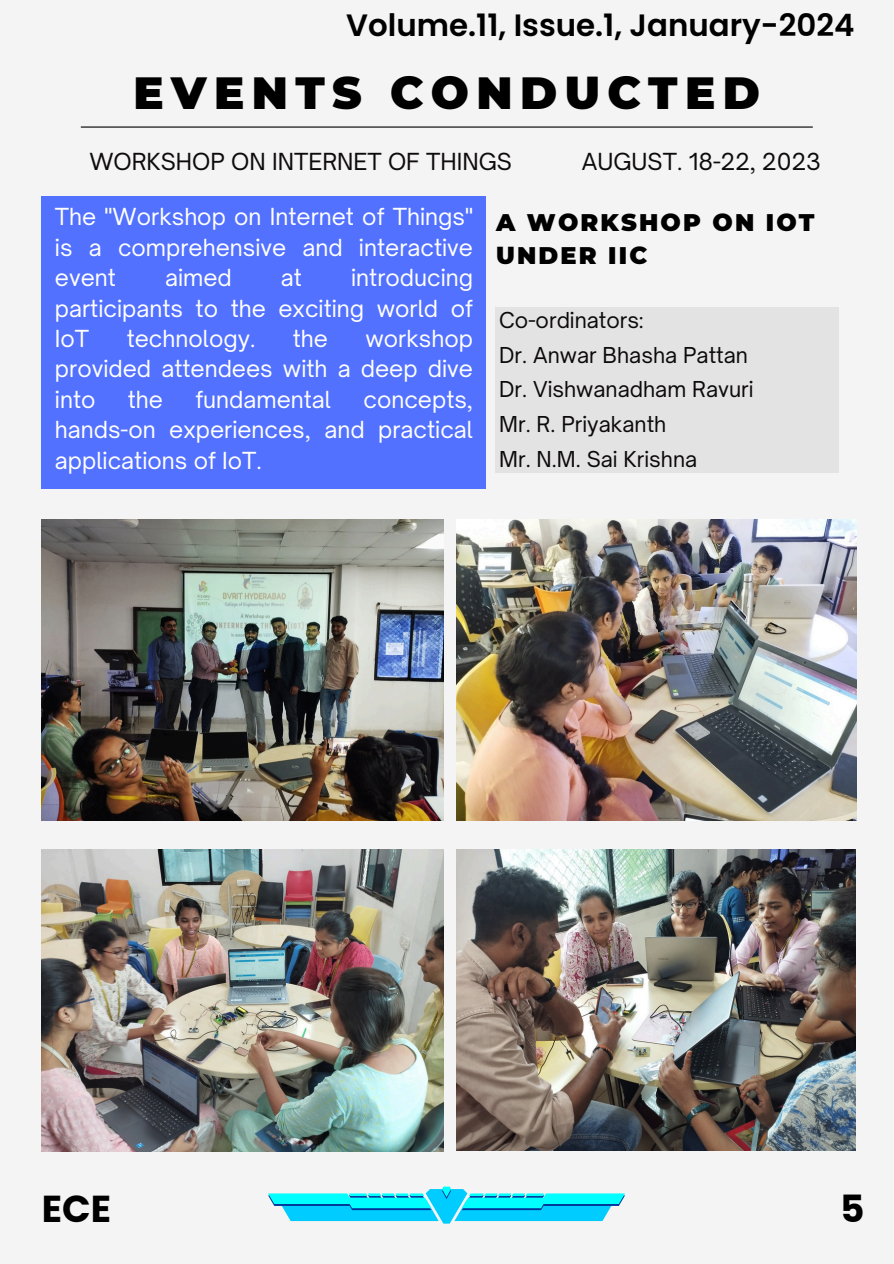
<style>
.page{position:relative;width:894px;height:1264px;background:#fff}
.page>*{position:absolute;margin:0;border:0;box-sizing:border-box;transform-origin:0 0}
.t1{font:900 45px "Montserrat";letter-spacing:.165em;color:#000}
.t2{font:700 37.5px "Poppins";color:#000}
.t3{font:600 30.9px "Poppins";color:#000}
.t4{font:900 24px/32.7px "Montserrat";letter-spacing:.09em;color:#000}
.t5{font:22.5px/30.3px "Open Sauce One";color:#fff;text-align:justify}
.t6{font:22.5px "Open Sauce One";color:#0e0b0c}
.t7{font:21px "Open Sauce One";color:#0e0b0c}
</style>
<div class="page">
<div style="left:0;top:0;width:893px;height:1263px;background:#f4f4f4"></div>
<div style="left:495px;top:307px;width:343px;height:166px;background:#e3e3e3"></div>
<div style="left:41px;top:196px;width:445px;height:293px;background:#5271ff"></div>
<img style="left:41px;top:519px;width:402px;height:301px">
<img style="left:456px;top:519px;width:400px;height:301px">
<img style="left:41px;top:849px;width:402px;height:301px">
<img style="left:456px;top:849px;width:399px;height:301px">
<svg style="left:268px;top:1186px;width:357px;height:37px"></svg>
<hr style="left:81px;top:126px;width:731px;height:2px;background:#000">
<p class="t3" style="left:346px;top:4px;width:509px">Volume.11, Issue.1, January-2024</p>
<p class="t1" style="left:133px;top:65px;width:627px">EVENTS CONDUCTED</p>
<p class="t6" style="left:89px;top:148px;width:424px">WORKSHOP ON INTERNET OF THINGS</p>
<p class="t6" style="left:581px;top:148px;width:241px">AUGUST. 18-22, 2023</p>
<p class="t5" style="left:55px;top:202px;width:419px">The "Workshop on Internet of Things" is a comprehensive and interactive event</p>
<p class="t5" style="left:55px;top:262px;width:419px;text-indent:296px">introducing participants to the exciting world of IoT</p>
<p class="t5" style="left:165px;top:262px;width:68px">aimed</p>
<p class="t5" style="left:281px;top:262px;width:23px">at</p>
<p class="t5" style="left:55px;top:323px;width:419px;text-indent:310px">workshop provided attendees with a deep dive into</p>
<p class="t5" style="left:127px;top:323px;width:130px">technology.</p>
<p class="t5" style="left:293px;top:323px;width:37px">the</p>
<p class="t5" style="left:55px;top:384px;width:419px;text-indent:308px">concepts, hands-on experiences, and practical applications of IoT.</p>
<p class="t5" style="left:128px;top:384px;width:37px">the</p>
<p class="t5" style="left:195px;top:384px;width:137px">fundamental</p>
<p class="t4" style="left:496px;top:206px;width:320px">A WORKSHOP ON IOT<br>UNDER IIC</p>
<h3 class="t7" style="left:499px;top:307px;width:146px">Co-ordinators:</h3>
<h1 class="t7" style="left:499px;top:341px;width:250px">Dr. Anwar Bhasha Pattan</h1>
<h5 class="t7" style="left:499px;top:376px;width:256px">Dr. Vishwanadham Ravuri</h5>
<h5 class="t7" style="left:499px;top:411px;width:169px">Mr. R. Priyakanth</h5>
<h6 class="t7" style="left:499px;top:446px;width:199px">Mr. N.M. Sai Krishna</h6>
<p class="t2" style="left:42px;top:1182px;width:71px">ECE</p>
<h2 class="t2" style="left:839px;top:1182px;width:26px">5</h2>
</div>
